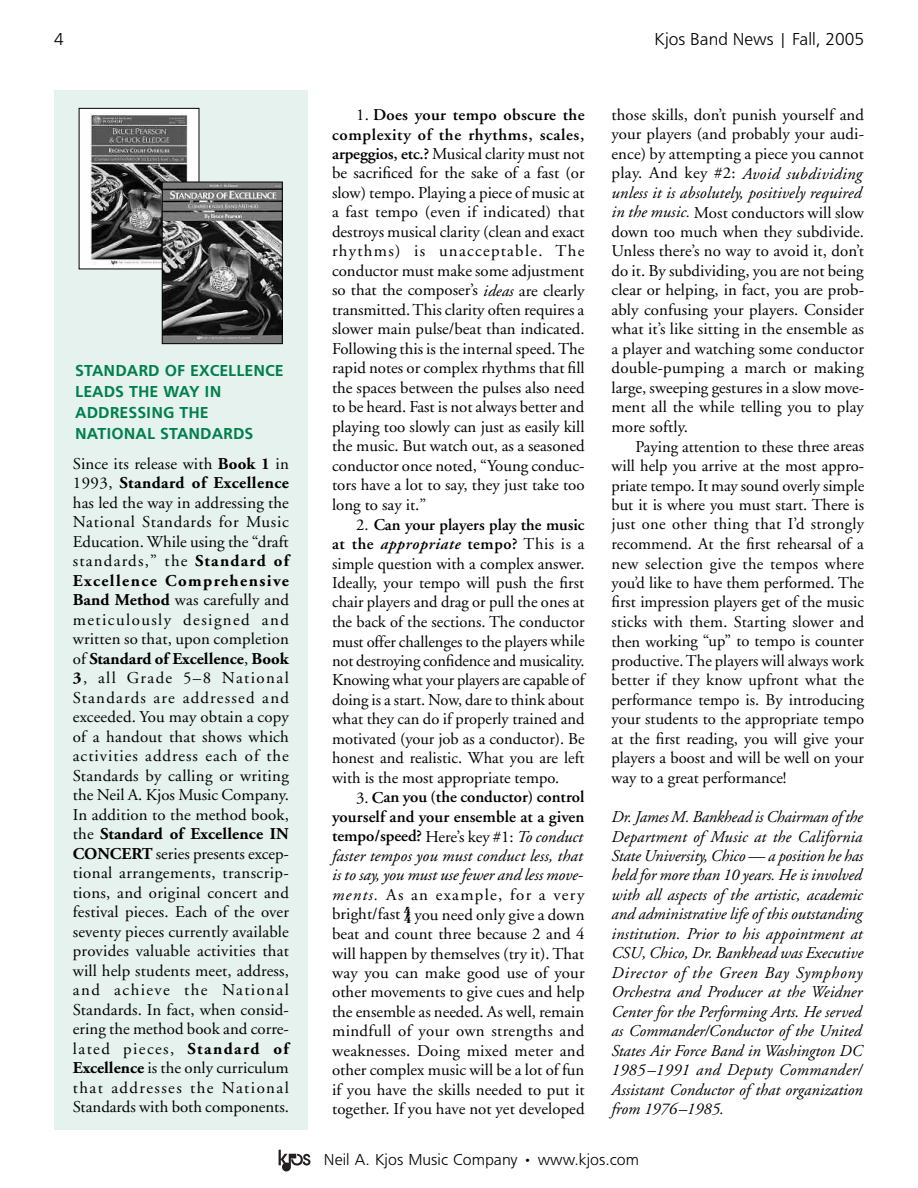
<style>
.page{position:relative;width:918px;height:1188px;background:#fff}
.page>*{position:absolute;margin:0;border:0;box-sizing:border-box;transform-origin:0 0}
.t1{font:18px "Frugal Sans Light DTC";color:#000}
.t2{font:16.5px/19.5px "Adobe Garamond";letter-spacing:.005em;color:#000;text-align:justify}
.t3{font:italic 16.5px/19.5px "Adobe Garamond";color:#000;text-align:justify}
.t4{font:16.5px/21px "Frugal Sans Bold DTC";color:#007f4e}
.t5{font:16.5px "Frugal Sans Light DTC";color:#000}
.t6{font:16.5px "Maestro";color:#000}
.s1{font-weight:700}
.s2{font-weight:600}
.s3{font-style:italic}
.s4{font-weight:600;font-style:italic}
.s5{font-style:normal}
.s6{font-weight:600;font-style:normal}
.s7{font-family:"Maestro";font-style:normal}
</style>
<div class="page">
<svg style="left:279px;top:1150px;width:31px;height:21px"></svg>
<div style="left:54px;top:90px;width:254px;height:1040px;background:#e6f2ed"></div>
<img style="left:81px;top:110px;width:116px;height:157px">
<img style="left:164px;top:184px;width:117px;height:158px">
<div style="left:162px;top:182px;width:121px;height:162px;border:1px solid #000"></div>
<p class="t1" style="left:54px;top:28px;width:11px">4</p>
<p class="t1" style="left:655px;top:28px;width:211px">Kjos Band News | Fall, 2005</p>
<p class="t4" style="left:75px;top:359px;width:210px">STANDARD OF EXCELLENCE<br>LEADS THE WAY IN<br>ADDRESSING THE<br>NATIONAL STANDARDS</p>
<p class="t2" style="left:73px;top:455px;width:218px">Since its release with <span class="s1">Book 1</span> in 1993, <span class="s1">Standard of Excellence </span>has led the way in addressing the National Standards for Music Education. While using the “draft standards,” the <span class="s1">Standard of Excellence Comprehensive Band Method</span> was carefully and meticulously designed and written so that, upon completion of <span class="s1">Standard of Excellence</span>, <span class="s1">Book 3</span>, all Grade 5–8 National Standards are addressed and exceeded. You may obtain a copy of a handout that shows which activities address each of the Standards by calling or writing the Neil A. Kjos Music Company.<br>In addition to the method book, the <span class="s1">Standard of Excellence IN CONCERT</span> series presents excep&shy;tional arrangements, transcrip&shy;tions, and original concert and festival pieces. Each of the over seventy pieces currently available provides valuable activities that will help students meet, address, and achieve the National Standards. In fact, when consid&shy;ering the method book and corre&shy;lated pieces, <span class="s1">Standard of Excellence</span> is the only curriculum that addresses the National Standards with both components.</p>
<p class="t2" style="left:332px;top:106px;width:254px;text-indent:24px">1. <span class="s2">Does your tempo obscure the complexity of the rhythms, scales, arpeggios, etc.?</span> Musical clarity must not be sacrificed for the sake of a fast (or slow) tempo. Playing a piece of music at a fast tempo (even if indicated) that destroys musical clarity (clean and exact rhythms) is unacceptable. The conductor must make some adjustment so that the composer’s <span class="s3">ideas</span> are clearly transmitted. This clarity often requires a slower main pulse/beat than indicated.<br>Following this is the internal speed. The rapid notes or complex rhythms that fill the spaces between the pulses also need to be heard. Fast is not always better and playing too slowly can just as easily kill the music. But watch out, as a seasoned conductor once noted, “Young conduc&shy;tors have a lot to say, they just take too long to say it.”</p>
<p class="t2" style="left:332px;top:516px;width:254px;text-indent:24px">2. <span class="s2">Can your players play the music at the</span> <span class="s4">appropriate</span> <span class="s2">tempo?</span> This is a simple question with a complex answer.<br>Ideally, your tempo will push the first chair players and drag or pull the ones at the back of the sections. The conductor must offer challenges to the players while not destroying confidence and musicality.<br>Knowing what your players are capable of doing is a start. Now, dare to think about what they can do if properly trained and motivated (your job as a conductor). Be honest and realistic. What you are left with is the most appropriate tempo.</p>
<p class="t3" style="left:332px;top:789px;width:254px;text-indent:24px"><span class="s5">3.</span> <span class="s6">Can you (the conductor) control yourself and your ensemble at a given tempo/speed?</span> <span class="s5">Here’s key #1:</span> To conduct faster tempos you must conduct less, that is to say, you must use fewer and less move&shy;ments. <span class="s5">As an example, for a very bright/fast</span> <span class="s7">4</span> <span class="s5">you need only give a down</span></p>
<p class="t6" style="left:404px;top:895px;width:8px">4</p>
<p class="t2" style="left:332px;top:925px;width:254px">beat and count three because 2 and 4 will happen by themselves (try it). That way you can make good use of your other movements to give cues and help the ensemble as needed. As well, remain mindfull of your own strengths and weaknesses. Doing mixed meter and other complex music will be a lot of fun if you have the skills needed to put it together. If you have not yet developed</p>
<p class="t2" style="left:612px;top:106px;width:254px;text-align:left">those skills, don’t punish yourself and your players (and probably your audi&shy;ence) by attempting a piece you cannot play. And key #2: <span class="s3">Avoid subdividing unless it is absolutely, positively required in the music.</span> Most conductors will slow down too much when they subdivide.<br>Unless there’s no way to avoid it, don’t do it. By subdividing, you are not being clear or helping, in fact, you are prob&shy;ably confusing your players. Consider what it’s like sitting in the ensemble as a player and watching some conductor double-pumping a march or making large, sweeping gestures in a slow move&shy;ment all the while telling you to play more softly.</p>
<p class="t2" style="left:612px;top:438px;width:254px;text-indent:24px">Paying attention to these three areas will help you arrive at the most appro&shy;priate tempo. It may sound overly simple but it is where you must start. There is just one other thing that I’d strongly recommend. At the first rehearsal of a new selection give the tempos where you’d like to have them performed. The first impression players get of the music sticks with them. Starting slower and then working “up” to tempo is counter productive. The players will always work better if they know upfront what the performance tempo is. By introducing your students to the appropriate tempo at the first reading, you will give your players a boost and will be well on your way to a great performance!</p>
<p class="t3" style="left:612px;top:809px;width:253px">Dr. James M. Bankhead is Chairman of the Department of Music at the California State University, Chico — a position he has held for more than 10 years. He is involved with all aspects of the artistic, academic and administrative life of this outstanding institution. Prior to his appointment at CSU, Chico, Dr. Bankhead was Executive Director of the Green Bay Symphony Orchestra and Producer at the Weidner Center for the Performing Arts. He served as Commander/Conductor of the United States Air Force Band in Washington DC 1985–1991 and Deputy Commander/ Assistant Conductor of that organization from 1976–1985.</p>
<p class="t5" style="left:324px;top:1150px;width:317px">Neil A. Kjos Music Company • www.kjos.com</p>
</div>
